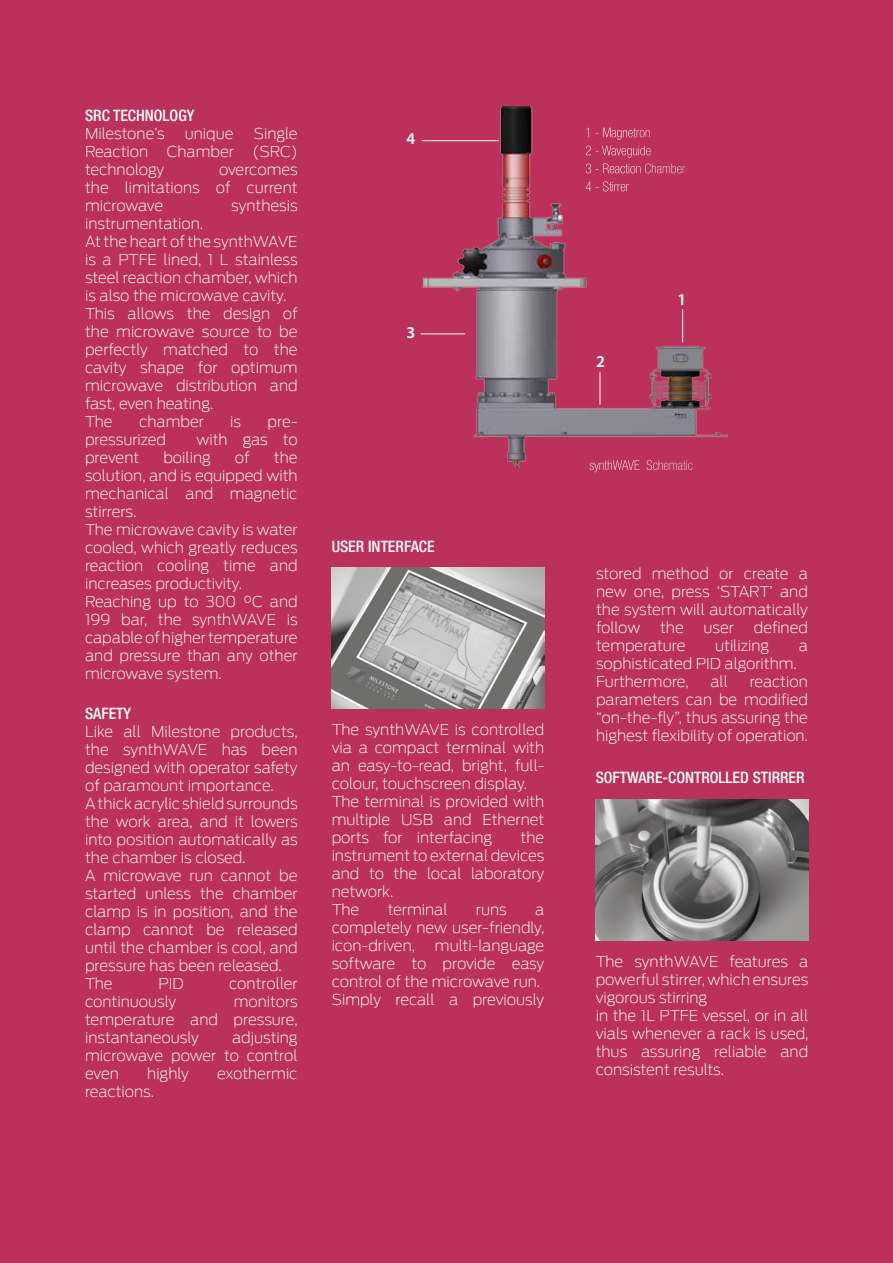
<style>
.page{position:relative;width:893px;height:1263px;background:#bb315b}
.page>*{position:absolute;margin:0;border:0;box-sizing:border-box;transform-origin:0 0}
.t1{font:600 16.5px "Myriad Pro";color:#fff}
.t2{font:500 condensed 15.75px "Helvetica Neue LT Std";color:#fff}
.t3{font:200 15px/18px "Antenna";color:#fff}
.t4{font:100 condensed 13.5px/18px "Helvetica Neue LT Std";color:#fff}
</style>
<div class="page">
<img style="left:422px;top:106px;width:305px;height:362px">
<hr style="left:421px;top:333px;width:44px;height:1px;background:#fff">
<hr style="left:422px;top:140px;width:77px;height:1px;background:#fff">
<hr style="left:600px;top:372px;width:1px;height:33px;background:#fff">
<hr style="left:682px;top:309px;width:1px;height:33px;background:#fff">
<img style="left:596px;top:800px;width:212px;height:140px">
<img style="left:332px;top:567px;width:212px;height:141px">
<p class="t2" style="left:85px;top:106px;width:111px">SRC TECHNOLOGY</p>
<p class="t3" style="left:85px;top:124px;width:81px">Milestone’s</p>
<p class="t3" style="left:185px;top:124px;width:50px">unique</p>
<p class="t3" style="left:85px;top:124px;width:214px;text-align:justify;text-indent:169px">Single Reaction Chamber (SRC) technology</p>
<p class="t3" style="left:85px;top:160px;width:214px;text-align:justify;text-indent:134px">overcomes the limitations of current microwave</p>
<p class="t3" style="left:231px;top:196px;width:68px">synthesis</p>
<p class="t3" style="left:85px;top:214px;width:214px">instrumentation.<br>At the heart of the synthWAVE is a PTFE lined, 1 L stainless steel reaction chamber, which is also the microwave cavity.<br>This allows the design of the microwave source to be perfectly matched to the cavity shape for optimum microwave distribution and fast, even heating.<br>The</p>
<p class="t3" style="left:139px;top:412px;width:66px">chamber</p>
<p class="t3" style="left:230px;top:412px;width:12px">is</p>
<p class="t3" style="left:268px;top:412px;width:32px">pre-</p>
<p class="t3" style="left:85px;top:430px;width:83px">pressurized</p>
<p class="t3" style="left:196px;top:430px;width:103px">with gas to</p>
<p class="t3" style="left:85px;top:448px;width:56px">prevent</p>
<p class="t3" style="left:163px;top:448px;width:49px">boiling</p>
<p class="t3" style="left:235px;top:448px;width:16px">of</p>
<p class="t3" style="left:85px;top:448px;width:214px;text-indent:189px">the solution, and is equipped with mechanical and magnetic stirrers.<br>The microwave cavity is water cooled, which greatly reduces reaction cooling time and increases productivity.<br>Reaching up to 300 °C and<br>199 bar, the synthWAVE is capable of higher temperature and pressure than any other microwave system.</p>
<p class="t2" style="left:85px;top:704px;width:48px">SAFETY</p>
<p class="t3" style="left:85px;top:723px;width:214px">Like all Milestone products, the synthWAVE has been designed with operator safety of paramount importance.<br>A thick acrylic shield surrounds the work area, and it lowers into position automatically as the chamber is closed.<br>A microwave run cannot be started unless the chamber clamp is in position, and the clamp cannot be released until the chamber is cool, and pressure has been released.<br>The</p>
<p class="t3" style="left:158px;top:975px;width:27px">PID</p>
<p class="t3" style="left:229px;top:975px;width:70px">controller</p>
<p class="t3" style="left:85px;top:993px;width:93px">continuously</p>
<p class="t3" style="left:85px;top:993px;width:214px;text-align:justify;text-indent:149px">monitors temperature and pressure, instantaneously</p>
<p class="t3" style="left:85px;top:1029px;width:214px;text-align:justify;text-indent:147px">adjusting microwave power to control even</p>
<p class="t3" style="left:147px;top:1065px;width:43px">highly</p>
<p class="t3" style="left:217px;top:1065px;width:82px">exothermic</p>
<p class="t3" style="left:85px;top:1083px;width:71px">reactions.</p>
<p class="t1" style="left:406px;top:128px;width:10px">4</p>
<p class="t1" style="left:406px;top:322px;width:10px">3</p>
<p class="t2" style="left:332px;top:537px;width:104px">USER INTERFACE</p>
<p class="t3" style="left:332px;top:720px;width:214px">The synthWAVE is controlled via a compact terminal with an easy-to-read, bright, full&shy;colour, touchscreen display.<br>The terminal is provided with multiple USB and Ethernet ports for interfacing</p>
<p class="t3" style="left:332px;top:828px;width:214px;text-indent:189px">the instrument to external devices and to the local laboratory network.<br>The</p>
<p class="t3" style="left:388px;top:900px;width:61px">terminal</p>
<p class="t3" style="left:476px;top:900px;width:32px">runs</p>
<p class="t3" style="left:332px;top:900px;width:214px;text-align:justify;text-indent:203px">a completely new user-friendly, icon-driven,</p>
<p class="t3" style="left:332px;top:936px;width:214px;text-indent:103px">multi-language software to provide easy control of the microwave run.<br>Simply recall a previously</p>
<p class="t4" style="left:585px;top:123px;width:101px">1 - Magnetron<br>2 - Waveguide<br>3 - Reaction Chamber<br>4 - Stirrer</p>
<p class="t1" style="left:596px;top:351px;width:10px">2</p>
<p class="t1" style="left:678px;top:289px;width:10px">1</p>
<p class="t4" style="left:589px;top:456px;width:105px">synthWAVE Schematic</p>
<p class="t3" style="left:596px;top:565px;width:213px;text-align:justify">stored method or create a new one, press ‘START’ and the system will automatically follow</p>
<p class="t3" style="left:660px;top:619px;width:25px">the</p>
<p class="t3" style="left:703px;top:619px;width:32px">user</p>
<p class="t3" style="left:754px;top:619px;width:56px">defined</p>
<p class="t3" style="left:596px;top:637px;width:91px">temperature</p>
<p class="t3" style="left:715px;top:637px;width:56px">utilizing</p>
<p class="t3" style="left:799px;top:637px;width:11px">a</p>
<p class="t3" style="left:596px;top:655px;width:202px">sophisticated PID algorithm.<br>Furthermore,</p>
<p class="t3" style="left:710px;top:673px;width:19px">all</p>
<p class="t3" style="left:596px;top:673px;width:214px;text-align:justify;text-indent:154px">reaction parameters can be modified “on-the-fly”, thus assuring the highest flexibility of operation.</p>
<p class="t2" style="left:596px;top:768px;width:210px">SOFTWARE-CONTROLLED STIRRER</p>
<p class="t3" style="left:596px;top:953px;width:214px">The synthWAVE features a powerful stirrer, which ensures vigorous stirring<br>in the 1L PTFE vessel, or in all vials whenever a rack is used, thus assuring reliable and consistent results.</p>
</div>
